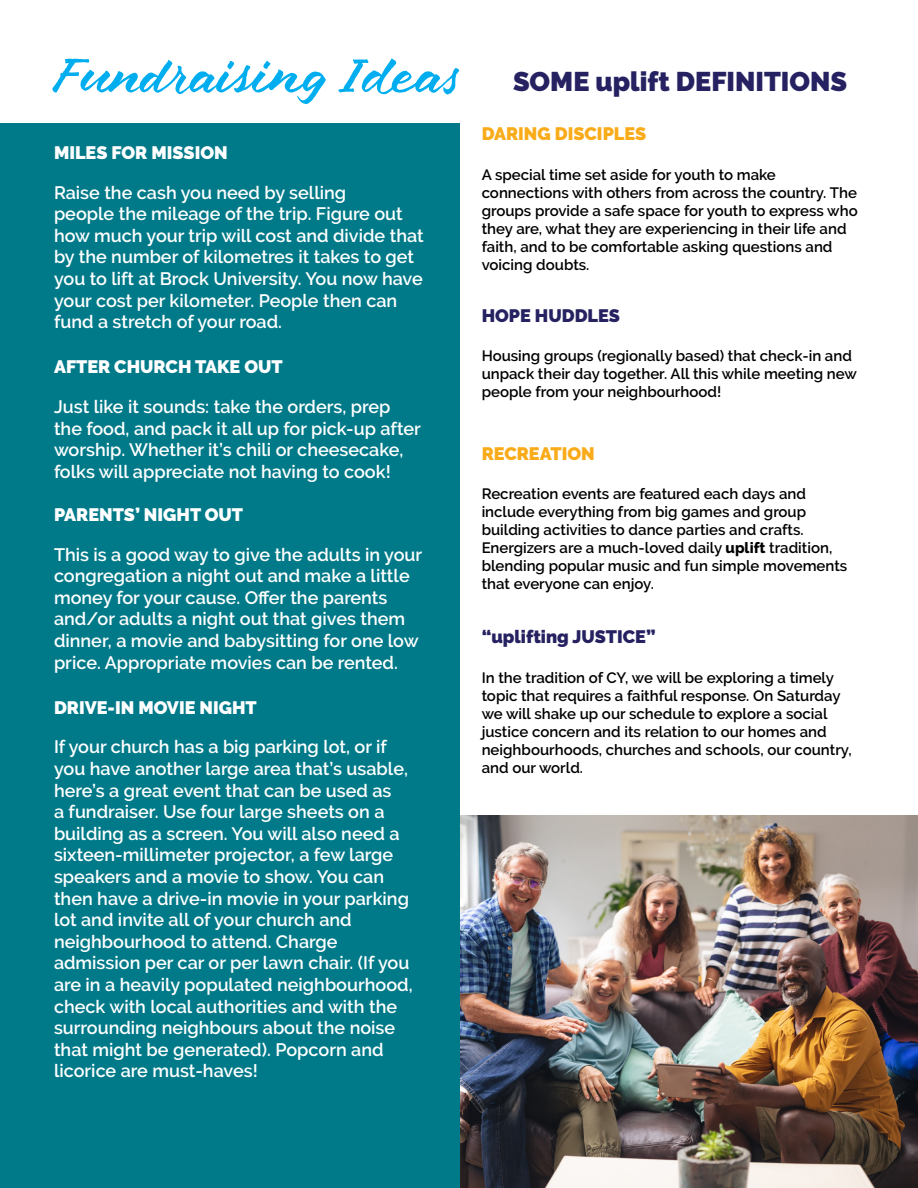
<style>
.page{position:relative;width:918px;height:1188px;background:#fff}
.page>*{position:absolute;margin:0;border:0;box-sizing:border-box;transform-origin:0 0}
.t1{font:51px "Brushland";letter-spacing:.02em;color:#00aeef}
.t2{font:900 27px "Raleway";color:#262161}
.t3{font:600 18px/21.6px "Raleway";color:#fff}
.t4{font:900 18px "Raleway";color:#fff}
.t5{font:900 18px "Raleway";color:#262161}
.t6{font:900 18px "Raleway";color:#faab1a}
.t7{font:600 15px/18px "Raleway";color:#000}
.s1{font-weight:800}
</style>
<div class="page">
<img style="left:460px;top:815px;width:458px;height:373px">
<div style="left:0;top:124px;width:460px;height:1064px;background:#007a89"></div>
<p class="t1" style="left:54px;top:45px;width:407px">Fundraising Ideas</p>
<p class="t4" style="left:54px;top:142px;width:175px">MILES FOR MISSION</p>
<p class="t3" style="left:54px;top:182px;width:371px">Raise the cash you need by selling<br>people the mileage of the trip. Figure out how much your trip will cost and divide that by the number of kilometres it takes to get you to lift at Brock University. You now have your cost per kilometer. People then can fund a stretch of your road.</p>
<p class="t4" style="left:54px;top:357px;width:230px">AFTER CHURCH TAKE OUT</p>
<p class="t3" style="left:54px;top:396px;width:368px">Just like it sounds: take the orders, prep the food, and pack it all up for pick-up after worship. Whether it’s chili or cheesecake, folks will appreciate not having to cook!</p>
<p class="t4" style="left:54px;top:504px;width:191px">PARENTS’ NIGHT OUT</p>
<p class="t3" style="left:54px;top:543px;width:370px">This is a good way to give the adults in your congregation a night out and make a little money for your cause. Offer the parents and/or adults a night out that gives them dinner, a movie and babysitting for one low price. Appropriate movies can be rented.</p>
<p class="t4" style="left:54px;top:697px;width:204px">DRIVE-IN MOVIE NIGHT</p>
<p class="t3" style="left:54px;top:736px;width:356px">If your church has a big parking lot, or if you have another large area that’s usable, here’s a great event that can be used as<br>a fundraiser. Use four large sheets on a building as a screen. You will also need a sixteen-millimeter projector, a few large speakers and a movie to show. You can then have a drive-in movie in your parking</p>
<p class="t3" style="left:54px;top:909px;width:360px">lot and invite all of your church and neighbourhood to attend. Charge admission per car or per lawn chair. (If you are in a heavily populated neighbourhood, check with local authorities and with the surrounding neighbours about the noise that might be generated). Popcorn and licorice are must-haves!</p>
<p class="t2" style="left:513px;top:66px;width:336px">SOME uplift DEFINITIONS</p>
<p class="t6" style="left:482px;top:124px;width:166px">DARING DISCIPLES</p>
<p class="t7" style="left:482px;top:166px;width:378px">A special time set aside for youth to make connections with others from across the country. The groups provide a safe space for youth to express who they are, what they are experiencing in their life and faith, and to be comfortable asking questions and</p>
<p class="t7" style="left:482px;top:256px;width:109px">voicing doubts.</p>
<p class="t5" style="left:482px;top:305px;width:140px">HOPE HUDDLES</p>
<p class="t7" style="left:482px;top:347px;width:377px">Housing groups (regionally based) that check-in and unpack their day together. All this while meeting new people from your neighbourhood!</p>
<p class="t6" style="left:482px;top:443px;width:115px">RECREATION</p>
<p class="t7" style="left:482px;top:485px;width:367px">Recreation events are featured each days and include everything from big games and group building activities to dance parties and crafts.<br>Energizers are a much-loved daily <span class="s1">uplift</span> tradition, blending popular music and fun simple movements that everyone can enjoy.</p>
<p class="t5" style="left:482px;top:626px;width:175px">“uplifting JUSTICE”</p>
<p class="t7" style="left:482px;top:668px;width:372px">In the tradition of CY, we will be exploring a timely topic that requires a faithful response. On Saturday we will shake up our schedule to explore a social justice concern and its relation to our homes and neighbourhoods, churches and schools, our country, and our world.</p>
</div>
